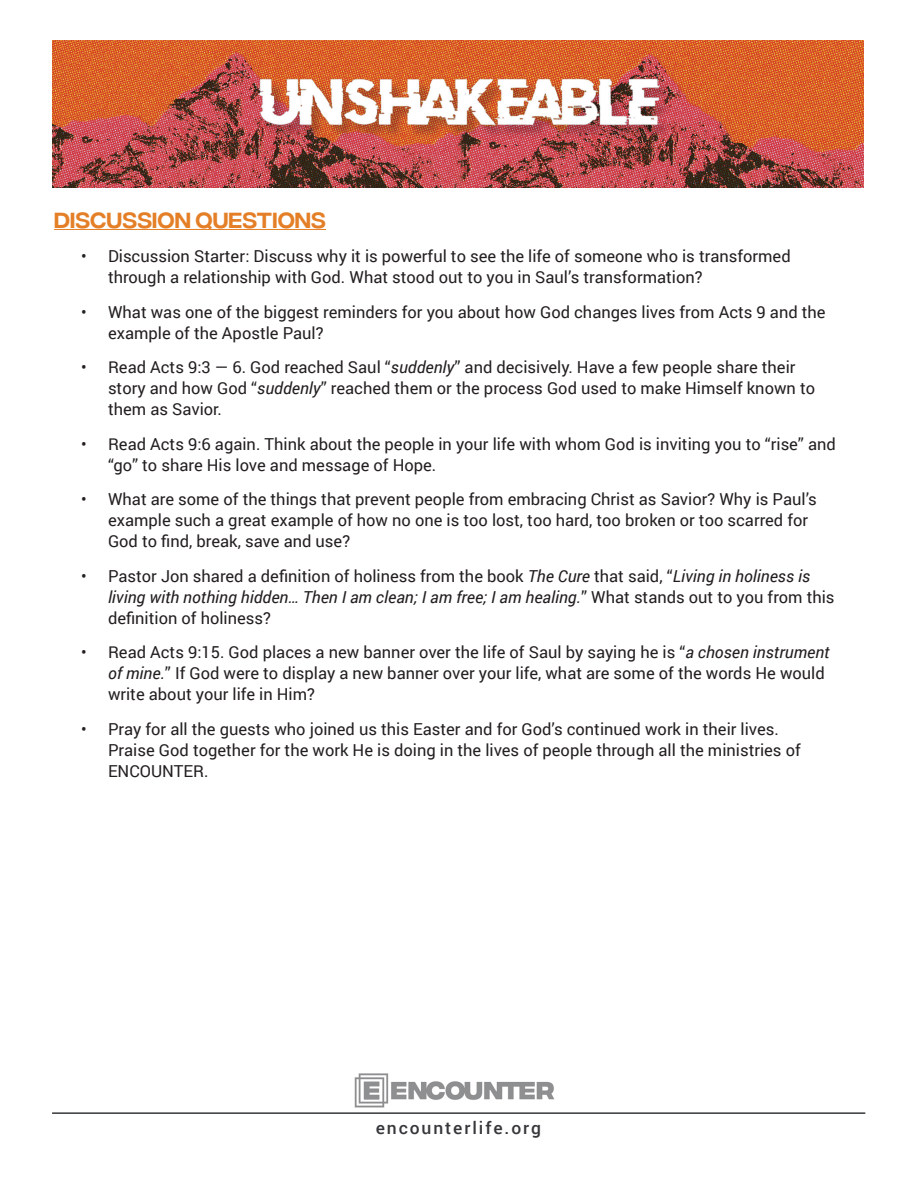
<style>
.page{position:relative;width:918px;height:1188px;background:#fff}
.page>*{position:absolute;margin:0;border:0;box-sizing:border-box;transform-origin:0 0}
.Message_-_section_names{font:21.9px "Integral CF";letter-spacing:.01em;color:#e47f27;scale:.96 1}
.t1{font:500 17.1px "Roboto";letter-spacing:.11em;color:#36373a}
.t2{font:16.5px/21px "Roboto";color:#231f20}
.s1{font-style:italic}
</style>
<div class="page">
<img style="left:53px;top:40px;width:811px;height:148px">
<hr style="left:52px;top:1112px;width:813px;height:2px;background:#36373a">
<img style="left:354px;top:1073px;width:201px;height:35px">
<hr style="left:54px;top:229px;width:272px;height:1px;background:#e47f27">
<p class="Message_-_section_names" style="left:54px;top:208px;width:285px">DISCUSSION QUESTIONS</p>
<p class="t2" style="left:108px;top:245px;width:684px;text-indent:-27px">• Discussion Starter: Discuss why it is powerful to see the life of someone who is transformed through a relationship with God. What stood out to you in Saul’s transformation?</p>
<p class="t2" style="left:108px;top:301px;width:719px;text-indent:-27px">• What was one of the biggest reminders for you about how God changes lives from Acts 9 and the example of the Apostle Paul?</p>
<p class="t2" style="left:108px;top:356px;width:709px;text-indent:-27px">• Read Acts 9:3 — 6. God reached Saul “<span class="s1">suddenly</span>” and decisively. Have a few people share their story and how God “<span class="s1">suddenly</span>” reached them or the process God used to make Himself known to them as Savior.</p>
<p class="t2" style="left:108px;top:433px;width:729px;text-indent:-27px">• Read Acts 9:6 again. Think about the people in your life with whom God is inviting you to “rise” and “go” to share His love and message of Hope.</p>
<p class="t2" style="left:108px;top:488px;width:710px;text-indent:-27px">• What are some of the things that prevent people from embracing Christ as Savior? Why is Paul’s example such a great example of how no one is too lost, too hard, too broken or too scarred for<br>God to find, break, save and use?</p>
<p class="t2" style="left:108px;top:565px;width:728px;text-indent:-27px">• Pastor Jon shared a definition of holiness from the book <span class="s1">The Cure</span> that said, “<span class="s1">Living in holiness is living with nothing hidden… Then I am clean; I am free; I am healing.</span>” What stands out to you from this definition of holiness?</p>
<p class="t2" style="left:108px;top:641px;width:723px;text-indent:-27px">• Read Acts 9:15. God places a new banner over the life of Saul by saying he is “<span class="s1">a chosen instrument of mine.</span>” If God were to display a new banner over your life, what are some of the words He would write about your life in Him?</p>
<p class="t2" style="left:108px;top:718px;width:694px;text-indent:-27px">• Pray for all the guests who joined us this Easter and for God’s continued work in their lives.<br>Praise God together for the work He is doing in the lives of people through all the ministries of<br>ENCOUNTER.</p>
<p class="t1" style="left:376px;top:1116px;width:167px">encounterlife.org</p>
</div>
